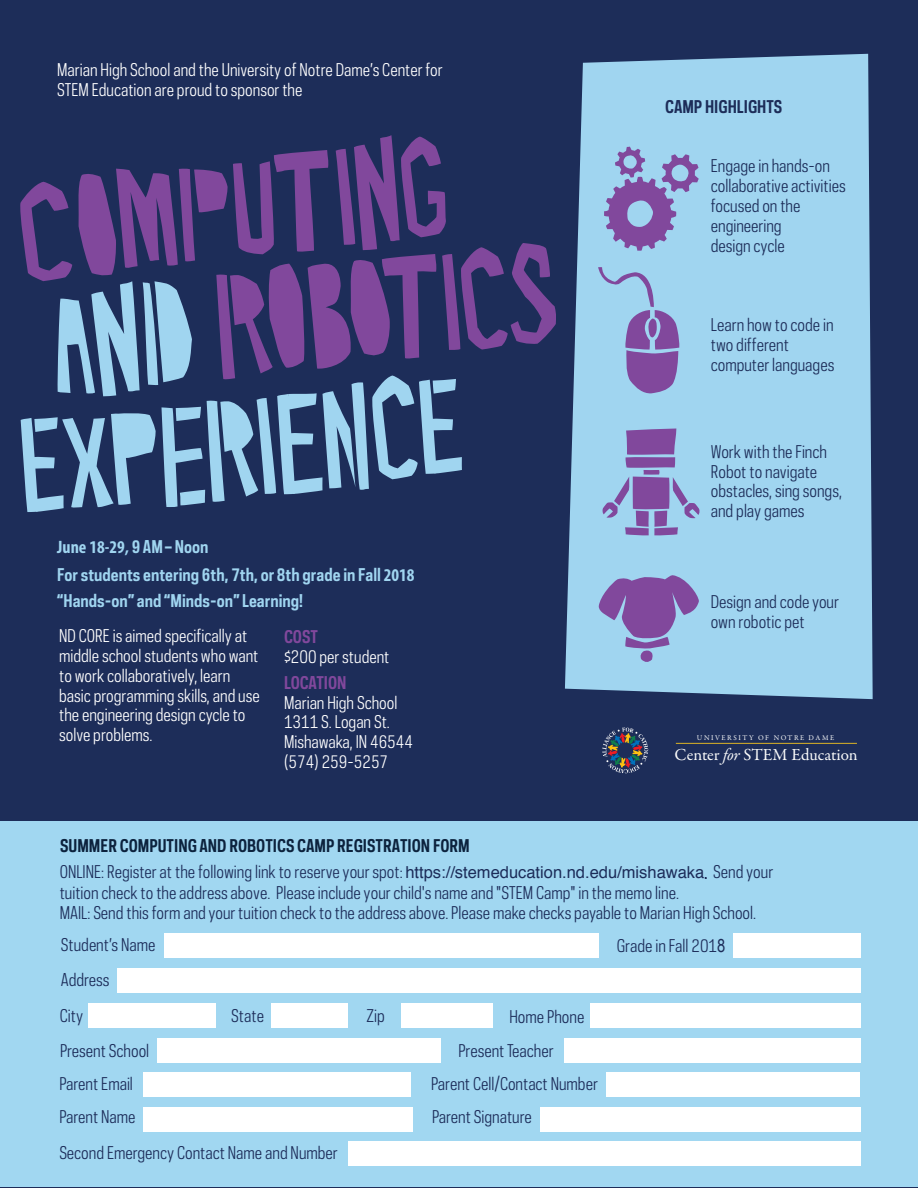
<style>
.page{position:relative;width:918px;height:1188px;background:#1d2d59}
.page>*{position:absolute;margin:0;border:0;box-sizing:border-box;transform-origin:0 0}
.t1{font:700 condensed 18px "Myriad Pro";color:#a0d5f0}
.t2{font:16.95px "Garamond Premr Pro";letter-spacing:-.005em;color:#fafbfb}
.t3{font:16.5px/35.7px "Galaxie Polaris Condensed";color:#1c2c59}
.t4{font:16.5px/19.8px "Galaxie Polaris Condensed";color:#fff}
.t5{font:16.5px/19.8px "Galaxie Polaris Condensed";color:#1d2d59}
.t6{font:700 16.5px/26.8px "Galaxie Polaris Condensed";color:#a0d5f0}
.t7{font:700 16.5px "Galaxie Polaris Condensed";color:#1d2d59}
.t8{font:700 16.5px "Galaxie Polaris Condensed";color:#81489c}
.t9{font:7.35px "Garamond Premr Pro";letter-spacing:.21em;color:#fafbfb}
.s1{font-family:"Galaxie Polaris Condensed";font-stretch:normal;font-size:16.5px}
.s2{font-family:"Myriad Pro";font-stretch:condensed;font-size:18px}
.s3{font-style:italic}
.s4{font-weight:700;color:#0c223d}
.s5{font-family:"Helvetica"}
.s6{font-family:"Polaris Condensed";font-weight:300}
.s7{font-family:"Arial Narrow";font-size:18px}
</style>
<div class="page">
<svg style="left:20px;top:135px;width:536px;height:377px"></svg>
<div style="left:565px;top:54px;width:308px;height:645px;background:#a0d5f0"></div>
<svg style="left:598px;top:267px;width:81px;height:127px"></svg>
<svg style="left:604px;top:147px;width:95px;height:104px"></svg>
<svg style="left:602px;top:428px;width:98px;height:108px"></svg>
<svg style="left:599px;top:575px;width:100px;height:88px"></svg>
<svg style="left:602px;top:728px;width:46px;height:45px"></svg>
<hr style="left:676px;top:743px;width:181px;height:1px;background:#ddb425">
<div style="left:0;top:821px;width:918px;height:366px;background:#a1d7f1"></div>
<div style="left:564px;top:1038px;width:297px;height:24px;background:#fff"></div>
<div style="left:606px;top:1073px;width:254px;height:24px;background:#fff"></div>
<div style="left:158px;top:1038px;width:283px;height:24px;background:#fff"></div>
<div style="left:143px;top:1072px;width:268px;height:24px;background:#fff"></div>
<div style="left:540px;top:1107px;width:321px;height:24px;background:#fff"></div>
<div style="left:143px;top:1107px;width:270px;height:24px;background:#fff"></div>
<div style="left:348px;top:1142px;width:512px;height:24px;background:#fff"></div>
<div style="left:164px;top:933px;width:435px;height:24px;background:#fff"></div>
<div style="left:118px;top:969px;width:743px;height:24px;background:#fff"></div>
<div style="left:88px;top:1004px;width:128px;height:24px;background:#fff"></div>
<div style="left:733px;top:933px;width:128px;height:24px;background:#fff"></div>
<div style="left:590px;top:1004px;width:271px;height:24px;background:#fff"></div>
<div style="left:271px;top:1004px;width:77px;height:24px;background:#fff"></div>
<div style="left:401px;top:1004px;width:92px;height:24px;background:#fff"></div>
<p class="t4" style="left:57px;top:59px;width:387px">Marian High School and the University of Notre Dame’s Center for<br>STEM Education are proud to sponsor the</p>
<p class="t1" style="left:57px;top:536px;width:153px">June 18-29, <span class="s1">9 AM–Noon</span></p>
<p class="t6" style="left:57px;top:561px;width:359px">For students entering 6th, 7th, or 8th grade in Fall <span class="s2">2018 </span>“Hands-on” and “Minds-on” Learning!</p>
<p class="t4" style="left:59px;top:626px;width:202px">ND CORE is aimed specifically at middle school students who want to work collaboratively, learn basic programming skills, and use the engineering design cycle to solve problems.</p>
<p class="t8" style="left:284px;top:626px;width:35px">COST</p>
<p class="t4" style="left:284px;top:646px;width:107px">$200 per student</p>
<p class="t8" style="left:284px;top:671px;width:64px">LOCATION</p>
<p class="t4" style="left:284px;top:692px;width:131px">Marian High School<br>1311 S. Logan St.<br>Mishawaka, IN 46544 (574) 259-5257</p>
<p class="t7" style="left:665px;top:96px;width:118px">CAMP HIGHLIGHTS</p>
<p class="t5" style="left:711px;top:156px;width:136px">Engage in hands-on collaborative activities focused on the engineering<br>design cycle</p>
<p class="t5" style="left:711px;top:315px;width:125px">Learn how to code in two different computer languages</p>
<p class="t5" style="left:711px;top:441px;width:133px">Work with the Finch<br>Robot to navigate obstacles, sing songs, and play games</p>
<p class="t5" style="left:711px;top:591px;width:130px">Design and code your own robotic pet</p>
<p class="t9" style="left:697px;top:733px;width:139px">UNIVERSITY OF NOTRE DAME</p>
<p class="t2" style="left:675px;top:745px;width:185px">Center <span class="s3">for</span> STEM Education</p>
<p class="t3" style="left:60px;top:833px;width:715px;line-height:26.2px"><span class="s4">SUMMER COMPUTING AND ROBOTICS CAMP REGISTRATION FORM<br></span>ONLINE: Register at the following link to reserve your spot: <span class="s5">https://stemeducation.nd.edu/mishawaka</span><span class="s6">.</span> Send your</p>
<p class="t3" style="left:60px;top:882px;width:698px;line-height:20.4px">tuition check to the address above. Please include your child's name and "STEM Camp" in the memo line.<br>MAIL: Send this form and your tuition check to the address above. Please make checks payable to Marian High School.</p>
<p class="t3" style="left:60px;top:926px;width:97px">Student’s Name<br>Address<br>City</p>
<p class="t3" style="left:231px;top:997px;width:34px">State</p>
<p class="t3" style="left:366px;top:997px;width:20px">Zip</p>
<p class="t3" style="left:509px;top:999px;width:76px">Home Phone</p>
<p class="t3" style="left:60px;top:1033px;width:91px">Present School</p>
<p class="t3" style="left:459px;top:1033px;width:97px">Present Teacher</p>
<p class="t3" style="left:59px;top:1066px;width:75px">Parent Email</p>
<p class="t3" style="left:431px;top:1066px;width:168px">Parent Cell/Contact Number</p>
<p class="t3" style="left:59px;top:1099px;width:78px">Parent Name</p>
<p class="t3" style="left:432px;top:1099px;width:101px">Parent Signature</p>
<p class="t3" style="left:59px;top:1134px;width:280px">Second Emergency Contact Name and Number</p>
<p class="t3" style="left:617px;top:928px;width:110px">Grade in Fall 201<span class="s7">8</span></p>
</div>
